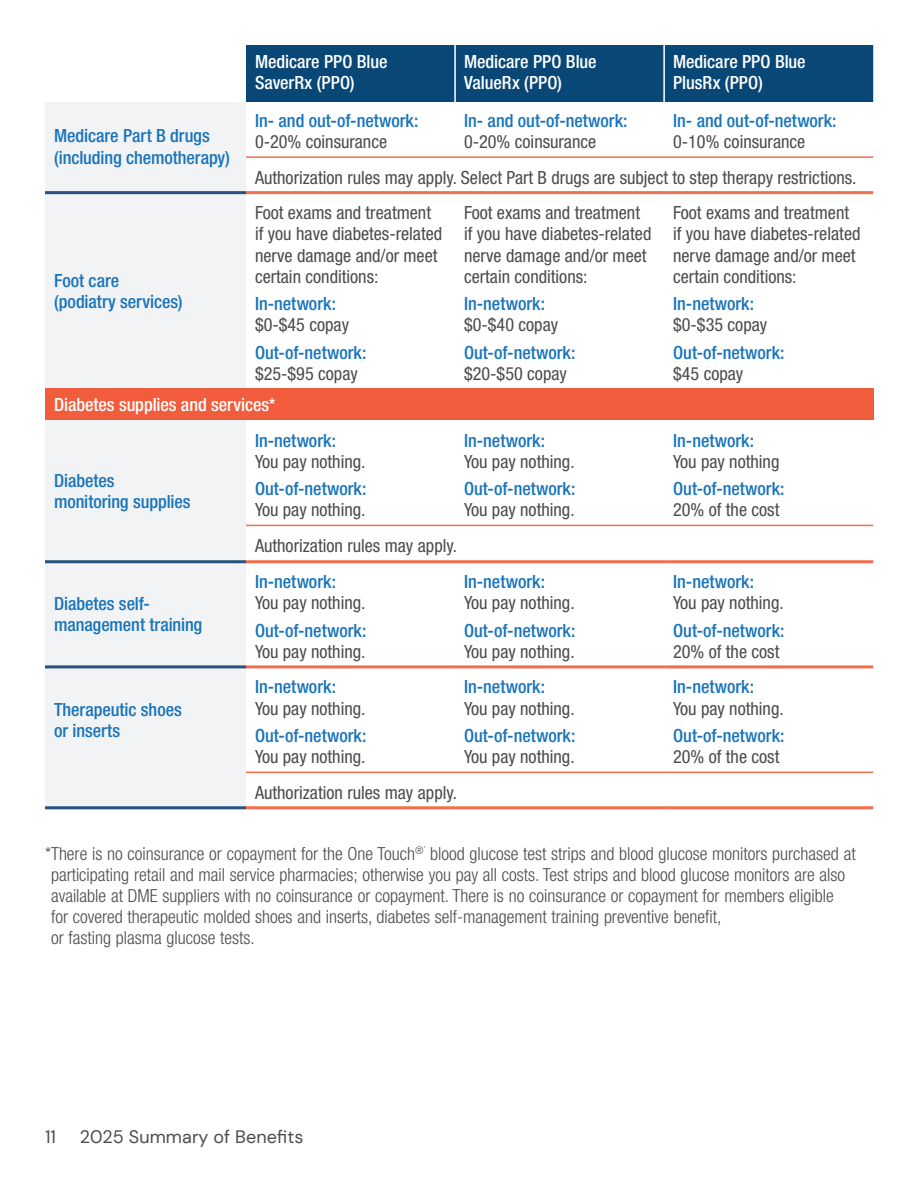
<style>
.page{position:relative;width:918px;height:1188px;background:#fff}
.page>*{position:absolute;margin:0;border:0;box-sizing:border-box;transform-origin:0 0}
.t1{font:500 condensed 18.15px/21.1px "Helvetica Neue LT Std";color:#1974bb}
.t2{font:condensed 18.15px/21.1px "Helvetica Neue LT Std";color:#4b4c4d}
.t3{font:500 condensed 18.15px/21.1px "Helvetica Neue LT Std";color:#fff}
.t4{font:300 condensed 18px/21px "Helvetica Neue LT Std";color:#4b4c4d}
.t5{font:18px "DM Sans";letter-spacing:.005em;color:#4b4c4d}
.s1{font-weight:400;color:#4b4c4d}
.s2{font-weight:500;color:#1974bb}
</style>
<div class="page">
<svg style="left:246px;top:194px;width:627px;height:580px"></svg>
<div style="left:246px;top:45px;width:627px;height:57px;background:#094776"></div>
<div style="left:45px;top:102px;width:201px;height:704px;background:#f2f3f4"></div>
<div style="left:45px;top:389px;width:828px;height:31px;background:#f15c3c"></div>
<hr style="left:246px;top:156px;width:209px;height:2px;background:#f36e4d">
<hr style="left:455px;top:156px;width:209px;height:2px;background:#f36e4d">
<hr style="left:664px;top:156px;width:209px;height:2px;background:#f36e4d">
<hr style="left:246px;top:525px;width:209px;height:1px;background:#f36e4d">
<hr style="left:455px;top:525px;width:209px;height:1px;background:#f36e4d">
<hr style="left:664px;top:525px;width:209px;height:1px;background:#f36e4d">
<hr style="left:246px;top:772px;width:209px;height:1px;background:#f36e4d">
<hr style="left:455px;top:772px;width:209px;height:1px;background:#f36e4d">
<hr style="left:664px;top:772px;width:209px;height:1px;background:#f36e4d">
<hr style="left:454px;top:45px;width:2px;height:57px;background:#fff">
<hr style="left:663px;top:45px;width:2px;height:57px;background:#fff">
<hr style="left:45px;top:191px;width:201px;height:3px;background:#28527f">
<hr style="left:246px;top:191px;width:209px;height:3px;background:#f36e4d">
<hr style="left:455px;top:191px;width:209px;height:3px;background:#f36e4d">
<hr style="left:664px;top:191px;width:209px;height:3px;background:#f36e4d">
<hr style="left:45px;top:560px;width:201px;height:3px;background:#28527f">
<hr style="left:246px;top:560px;width:209px;height:3px;background:#f36e4d">
<hr style="left:455px;top:560px;width:209px;height:3px;background:#f36e4d">
<hr style="left:664px;top:560px;width:209px;height:3px;background:#f36e4d">
<hr style="left:45px;top:665px;width:201px;height:3px;background:#28527f">
<hr style="left:246px;top:665px;width:209px;height:3px;background:#f36e4d">
<hr style="left:455px;top:665px;width:209px;height:3px;background:#f36e4d">
<hr style="left:664px;top:665px;width:209px;height:3px;background:#f36e4d">
<hr style="left:45px;top:806px;width:201px;height:3px;background:#28527f">
<hr style="left:246px;top:806px;width:209px;height:3px;background:#f36e4d">
<hr style="left:455px;top:806px;width:209px;height:3px;background:#f36e4d">
<hr style="left:664px;top:806px;width:209px;height:3px;background:#f36e4d">
<p class="t1" style="left:54px;top:125px;width:177px">Medicare Part B drugs (including chemotherapy)</p>
<p class="t1" style="left:54px;top:269px;width:130px">Foot care (podiatry services)</p>
<p class="t3" style="left:255px;top:51px;width:134px">Medicare PPO Blue<br>SaverRx (PPO)</p>
<p class="t3" style="left:464px;top:51px;width:134px">Medicare PPO Blue<br>ValueRx (PPO)</p>
<p class="t3" style="left:673px;top:51px;width:134px">Medicare PPO Blue<br>PlusRx (PPO)</p>
<p class="t1" style="left:255px;top:110px;width:165px">In- and out-of-network:<br><span class="s1">0-20% coinsurance</span></p>
<p class="t1" style="left:464px;top:110px;width:165px">In- and out-of-network:<br><span class="s1">0-20% coinsurance</span></p>
<p class="t1" style="left:673px;top:110px;width:165px">In- and out-of-network:<br><span class="s1">0-10% coinsurance</span></p>
<p class="t2" style="left:255px;top:166px;width:603px">Authorization rules may apply. Select Part B drugs are subject to step therapy restrictions.</p>
<p class="t2" style="left:255px;top:202px;width:189px">Foot exams and treatment if you have diabetes-related nerve damage and/or meet certain conditions:</p>
<p class="t1" style="left:255px;top:293px;width:96px">In-network: <span class="s1">$0-$45 copay</span></p>
<p class="t1" style="left:255px;top:341px;width:113px">Out-of-network: <span class="s1">$25-$95 copay</span></p>
<p class="t2" style="left:464px;top:202px;width:189px">Foot exams and treatment if you have diabetes-related nerve damage and/or meet certain conditions:</p>
<p class="t1" style="left:464px;top:293px;width:96px">In-network: <span class="s1">$0-$40 copay</span></p>
<p class="t1" style="left:464px;top:341px;width:113px">Out-of-network: <span class="s1">$20-$50 copay</span></p>
<p class="t2" style="left:673px;top:202px;width:189px">Foot exams and treatment if you have diabetes-related nerve damage and/or meet certain conditions:</p>
<p class="t1" style="left:673px;top:293px;width:96px">In-network: <span class="s1">$0-$35 copay</span></p>
<p class="t1" style="left:673px;top:341px;width:113px">Out-of-network: <span class="s1">$45 copay</span></p>
<p class="t3" style="left:54px;top:394px;width:223px">Diabetes supplies and services*</p>
<p class="t1" style="left:54px;top:470px;width:138px">Diabetes monitoring supplies</p>
<p class="t1" style="left:54px;top:593px;width:150px">Diabetes self&shy;management training</p>
<p class="t1" style="left:54px;top:698px;width:129px">Therapeutic shoes or inserts</p>
<p class="t2" style="left:255px;top:430px;width:112px"><span class="s2">In-network:<br></span>You pay nothing.</p>
<p class="t1" style="left:255px;top:478px;width:113px">Out-of-network:<br><span class="s1">You pay nothing.</span></p>
<p class="t2" style="left:255px;top:535px;width:204px">Authorization rules may apply.</p>
<p class="t2" style="left:255px;top:571px;width:112px"><span class="s2">In-network:<br></span>You pay nothing.</p>
<p class="t1" style="left:255px;top:619px;width:113px">Out-of-network:<br><span class="s1">You pay nothing.</span></p>
<p class="t2" style="left:255px;top:676px;width:112px"><span class="s2">In-network:<br></span>You pay nothing.</p>
<p class="t1" style="left:255px;top:725px;width:113px">Out-of-network:<br><span class="s1">You pay nothing.</span></p>
<p class="t2" style="left:255px;top:782px;width:204px">Authorization rules may apply.</p>
<p class="t2" style="left:464px;top:430px;width:112px"><span class="s2">In-network:<br></span>You pay nothing.</p>
<p class="t1" style="left:464px;top:478px;width:113px">Out-of-network:<br><span class="s1">You pay nothing.</span></p>
<p class="t2" style="left:464px;top:571px;width:112px"><span class="s2">In-network:<br></span>You pay nothing.</p>
<p class="t1" style="left:464px;top:619px;width:113px">Out-of-network:<br><span class="s1">You pay nothing.</span></p>
<p class="t2" style="left:464px;top:676px;width:112px"><span class="s2">In-network:<br></span>You pay nothing.</p>
<p class="t1" style="left:464px;top:725px;width:113px">Out-of-network:<br><span class="s1">You pay nothing.</span></p>
<p class="t2" style="left:673px;top:430px;width:108px"><span class="s2">In-network:<br></span>You pay nothing</p>
<p class="t1" style="left:673px;top:478px;width:113px">Out-of-network:<br><span class="s1">20% of the cost</span></p>
<p class="t2" style="left:673px;top:571px;width:112px"><span class="s2">In-network:<br></span>You pay nothing.</p>
<p class="t1" style="left:673px;top:619px;width:113px">Out-of-network:<br><span class="s1">20% of the cost</span></p>
<p class="t2" style="left:673px;top:676px;width:112px"><span class="s2">In-network:<br></span>You pay nothing.</p>
<p class="t1" style="left:673px;top:725px;width:113px">Out-of-network:<br><span class="s1">20% of the cost</span></p>
<p class="t4" style="left:45px;top:843px;width:812px">*There is no coinsurance or copayment for the One Touch<sup>®´</sup> blood glucose test strips and blood glucose monitors purchased at</p>
<p class="t4" style="left:51px;top:864px;width:796px">participating retail and mail service pharmacies; otherwise you pay all costs. Test strips and blood glucose monitors are also available at DME suppliers with no coinsurance or copayment. There is no coinsurance or copayment for members eligible for covered therapeutic molded shoes and inserts, diabetes self-management training preventive benefit,<br>or fasting plasma glucose tests.</p>
<p class="t5" style="left:45px;top:1126px;width:12px">11</p>
<p class="t5" style="left:80px;top:1126px;width:225px">2025 Summary of Benefits</p>
</div>
